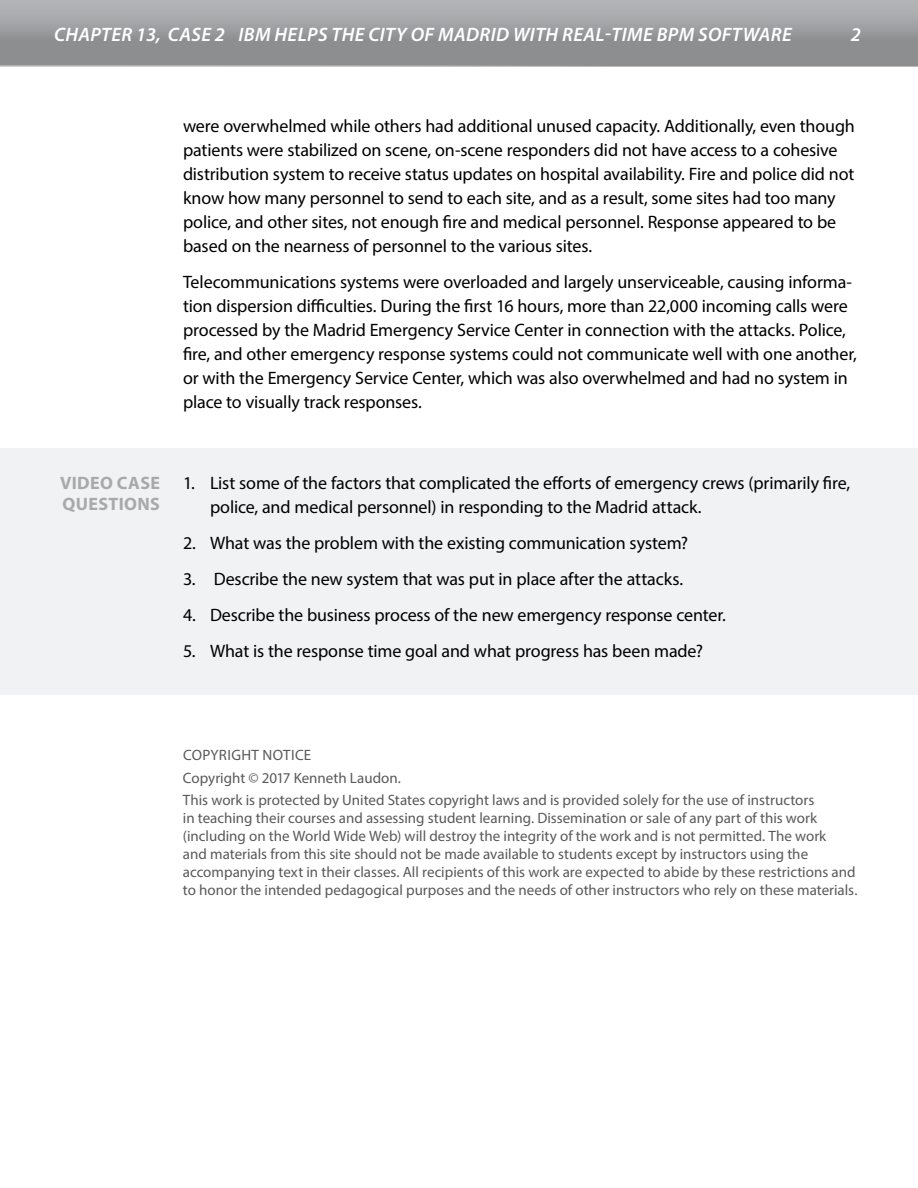
<style>
.page{position:relative;width:918px;height:1188px;background:#fff}
.page>*{position:absolute;margin:0;border:0;box-sizing:border-box;transform-origin:0 0}
.t1{font:italic 600 19.5px "Myriad Pro";letter-spacing:.02em;color:#fff}
.t2{font:18px/24px "Myriad Pro";letter-spacing:-.01em;color:#000}
.t3{font:700 18px/21.6px "Myriad Pro";letter-spacing:.02em;color:#a7a9ac}
.t4{font:15px/18px "Myriad Pro";color:#58595b}
</style>
<div class="page">
<svg style="left:0;top:0;width:918px;height:67px;background:#9b9d9f"></svg>
<div style="left:0;top:448px;width:918px;height:247px;background:#f1f2f3"></div>
<p class="t1" style="left:54px;top:22px;width:739px">CHAPTER 13, CASE 2 IBM HELPS THE CITY OF MADRID WITH REAL-TIME BPM SOFTWARE</p>
<p class="t1" style="left:851px;top:22px;width:12px">2</p>
<p class="t2" style="left:183px;top:114px;width:673px">were overwhelmed while others had additional unused capacity. Additionally, even though patients were stabilized on scene, on-scene responders did not have access to a cohesive distribution system to receive status updates on hospital availability. Fire and police did not know how many personnel to send to each site, and as a result, some sites had too many police, and other sites, not enough fire and medical personnel. Response appeared to be based on the nearness of personnel to the various sites.</p>
<p class="t2" style="left:183px;top:270px;width:676px">Telecommunications systems were overloaded and largely unserviceable, causing informa&shy;tion dispersion difficulties. During the first 16 hours, more than 22,000 incoming calls were processed by the Madrid Emergency Service Center in connection with the attacks. Police, fire, and other emergency response systems could not communicate well with one another, or with the Emergency Service Center, which was also overwhelmed and had no system in place to visually track responses.</p>
<p class="t3" style="left:60px;top:471px;width:101px">VIDEO CASE<br>QUESTIONS</p>
<p class="t2" style="left:210px;top:470px;width:642px;text-indent:-27px">1. List some of the factors that complicated the efforts of emergency crews (primarily fire, police, and medical personnel) in responding to the Madrid attack.</p>
<p class="t2" style="left:183px;top:530px;width:507px">2. What was the problem with the existing communication system?</p>
<p class="t2" style="left:183px;top:566px;width:502px">3. Describe the new system that was put in place after the attacks.</p>
<p class="t2" style="left:183px;top:602px;width:545px">4. Describe the business process of the new emergency response center.</p>
<p class="t2" style="left:183px;top:638px;width:522px">5. What is the response time goal and what progress has been made?</p>
<p class="t4" style="left:183px;top:744px;width:633px;line-height:22.5px">COPYRIGHT NOTICE<br>Copyright © 2017 Kenneth Laudon.<br>This work is protected by United States copyright laws and is provided solely for the use of instructors</p>
<p class="t4" style="left:183px;top:809px;width:676px">in teaching their courses and assessing student learning. Dissemination or sale of any part of this work (including on the World Wide Web) will destroy the integrity of the work and is not permitted. The work<br>and materials from this site should not be made available to students except by instructors using the accompanying text in their classes. All recipients of this work are expected to abide by these restrictions and to honor the intended pedagogical purposes and the needs of other instructors who rely on these materials.</p>
</div>
